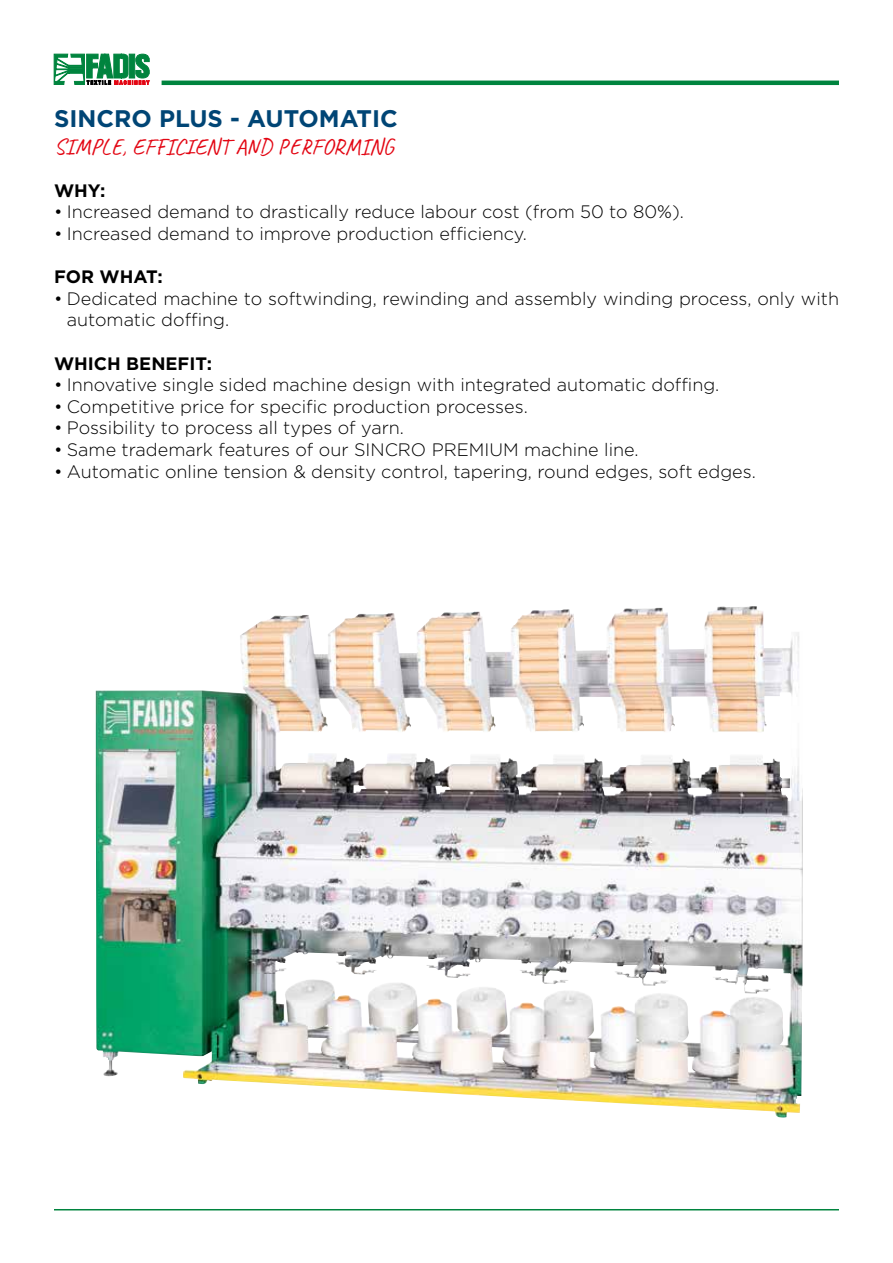
<style>
.page{position:relative;width:893px;height:1263px;background:#fff}
.page>*{position:absolute;margin:0;border:0;box-sizing:border-box;transform-origin:0 0}
.t1{font:700 24px "Gotham";color:#004575}
.t2{font:22.5px "Caveat";color:#e30613}
.t3{font:300 18px/21.6px "Gotham";color:#000}
.t4{font:700 18px "Gotham";color:#000}
</style>
<div class="page">
<svg style="left:54px;top:54px;width:96px;height:31px"></svg>
<hr style="left:54px;top:1209px;width:785px;height:1px;background:#00843e">
<img style="left:96px;top:606px;width:707px;height:511px">
<hr style="left:162px;top:81px;width:677px;height:4px;background:#00843e">
<h1 class="t1" style="left:54px;top:104px;width:345px">SINCRO PLUS - AUTOMATIC</h1>
<p class="t2" style="left:54px;top:132px;width:341px">SIMPLE, EFFICIENT AND PERFORMING</p>
<p class="t4" style="left:54px;top:180px;width:53px">WHY:</p>
<p class="t3" style="left:54px;top:201px;width:631px">• Increased demand to drastically reduce labour cost (from 50 to 80%).</p>
<p class="t3" style="left:54px;top:223px;width:475px">• Increased demand to improve production efficiency.</p>
<p class="t4" style="left:54px;top:266px;width:110px">FOR WHAT:</p>
<p class="t3" style="left:67px;top:287px;width:774px;text-indent:-13px">• Dedicated machine to softwinding, rewinding and assembly winding process, only with automatic doffing.</p>
<p class="t4" style="left:54px;top:353px;width:160px">WHICH BENEFIT:</p>
<p class="t3" style="left:54px;top:374px;width:667px">• Innovative single sided machine design with integrated automatic doffing.</p>
<p class="t3" style="left:54px;top:395px;width:475px">• Competitive price for specific production processes.</p>
<p class="t3" style="left:54px;top:417px;width:352px">• Possibility to process all types of yarn.</p>
<p class="t3" style="left:54px;top:439px;width:586px">• Same trademark features of our SINCRO PREMIUM machine line.</p>
<p class="t3" style="left:54px;top:460px;width:703px">• Automatic online tension &amp; density control, tapering, round edges, soft edges.</p>
</div>
